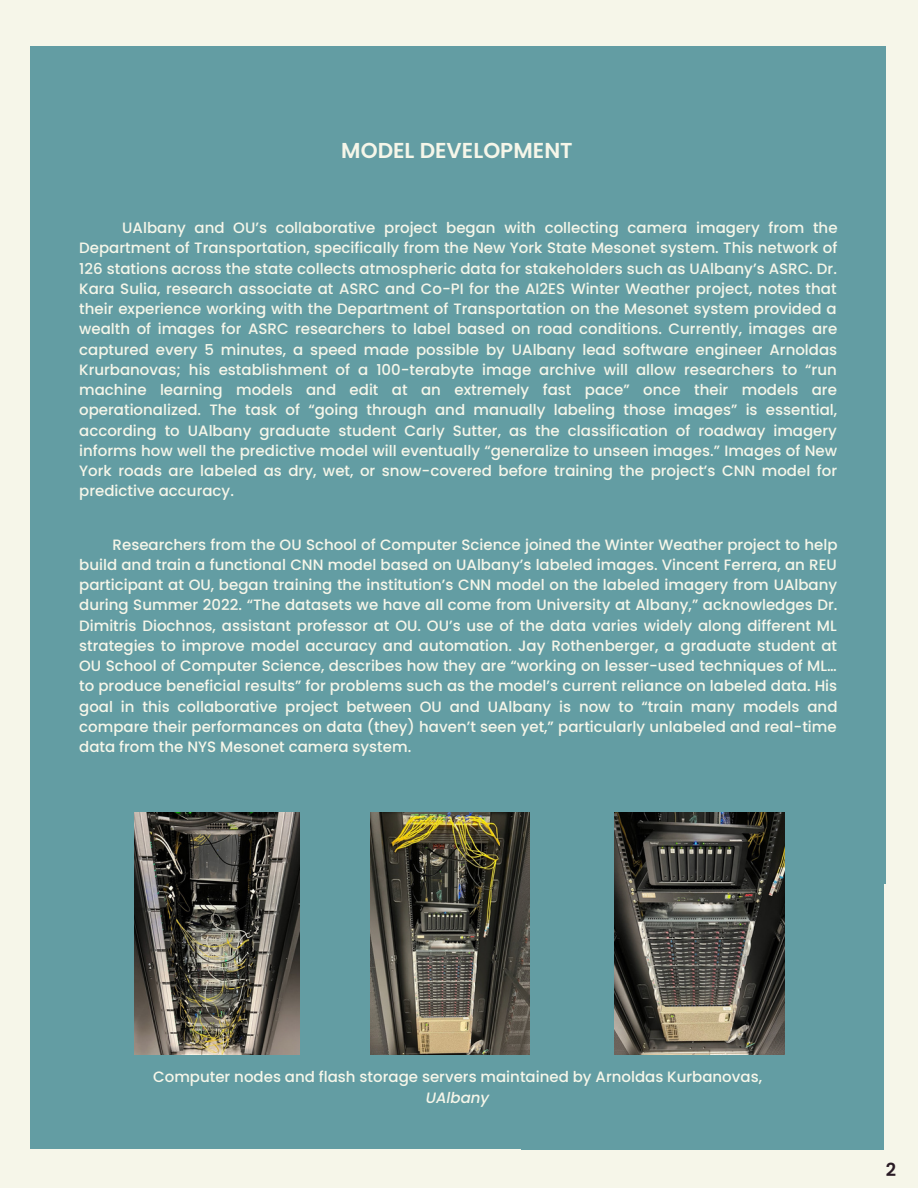
<style>
.page{position:relative;width:918px;height:1188px;background:#f6f6e9}
.page>*{position:absolute;margin:0;border:0;box-sizing:border-box;transform-origin:0 0}
.t1{font:600 21.6px "Poppins";color:#f6f6e9}
.t2{font:600 18px "Poppins";color:#291b25}
.t3{font:500 15px/20.2px "Poppins";color:#f6f6e9;text-align:justify}
.t4{font:italic 500 15px "Poppins";color:#f6f6e9}
</style>
<div class="page">
<div style="left:31px;top:47px;width:498px;height:1102px;background:#639da3"></div>
<div style="left:522px;top:879px;width:362px;height:271px;background:#639da3"></div>
<div style="left:514px;top:47px;width:372px;height:837px;background:#639da3"></div>
<img style="left:134px;top:813px;width:166px;height:241px">
<img style="left:371px;top:813px;width:158px;height:241px">
<img style="left:615px;top:813px;width:170px;height:241px">
<h1 class="t1" style="left:341px;top:135px;width:233px">MODEL DEVELOPMENT</h1>
<p class="t3" style="left:79px;top:218px;width:760px;text-indent:43px">UAlbany and OU’s collaborative project began with collecting camera imagery from the Department of Transportation, specifically from the New York State Mesonet system. This network of 126 stations across the state collects atmospheric data for stakeholders such as UAlbany’s ASRC. Dr.<br>Kara Sulia, research associate at ASRC and Co-PI for the AI2ES Winter Weather project, notes that their experience working with the Department of Transportation on the Mesonet system provided a wealth of images for ASRC researchers to label based on road conditions. Currently, images are captured every 5 minutes, a speed made possible by UAlbany lead software engineer Arnoldas Krurbanovas; his establishment of a 100-terabyte image archive will allow researchers to “run machine learning models and edit at an extremely fast pace” once their models are operationalized. The task of “going through and manually labeling those images” is essential, according to UAlbany graduate student Carly Sutter, as the classification of roadway imagery informs how well the predictive model will eventually “generalize to unseen images.” Images of New York roads are labeled as dry, wet, or snow-covered before training the project’s CNN model for predictive accuracy.</p>
<p class="t3" style="left:79px;top:534px;width:760px;text-indent:33px">Researchers from the OU School of Computer Science joined the Winter Weather project to help build and train a functional CNN model based on UAlbany’s labeled images. Vincent Ferrera, an REU participant at OU, began training the institution’s CNN model on the labeled imagery from UAlbany during Summer 2022. “The datasets we have all come from University at Albany,” acknowledges Dr.<br>Dimitris Diochnos, assistant professor at OU. OU’s use of the data varies widely along different ML strategies to improve model accuracy and automation. Jay Rothenberger, a graduate student at OU School of Computer Science, describes how they are “working on lesser-used techniques of ML… to produce beneficial results” for problems such as the model’s current reliance on labeled data. His goal in this collaborative project between OU and UAlbany is now to “train many models and compare their performances on data (they) haven’t seen yet,” particularly unlabeled and real-time data from the NYS Mesonet camera system.</p>
<p class="t3" style="left:153px;top:1067px;width:610px">Computer nodes and flash storage servers maintained by Arnoldas Kurbanovas,</p>
<p class="t4" style="left:426px;top:1087px;width:65px">UAlbany</p>
<p class="t2" style="left:886px;top:1157px;width:12px">2</p>
</div>
